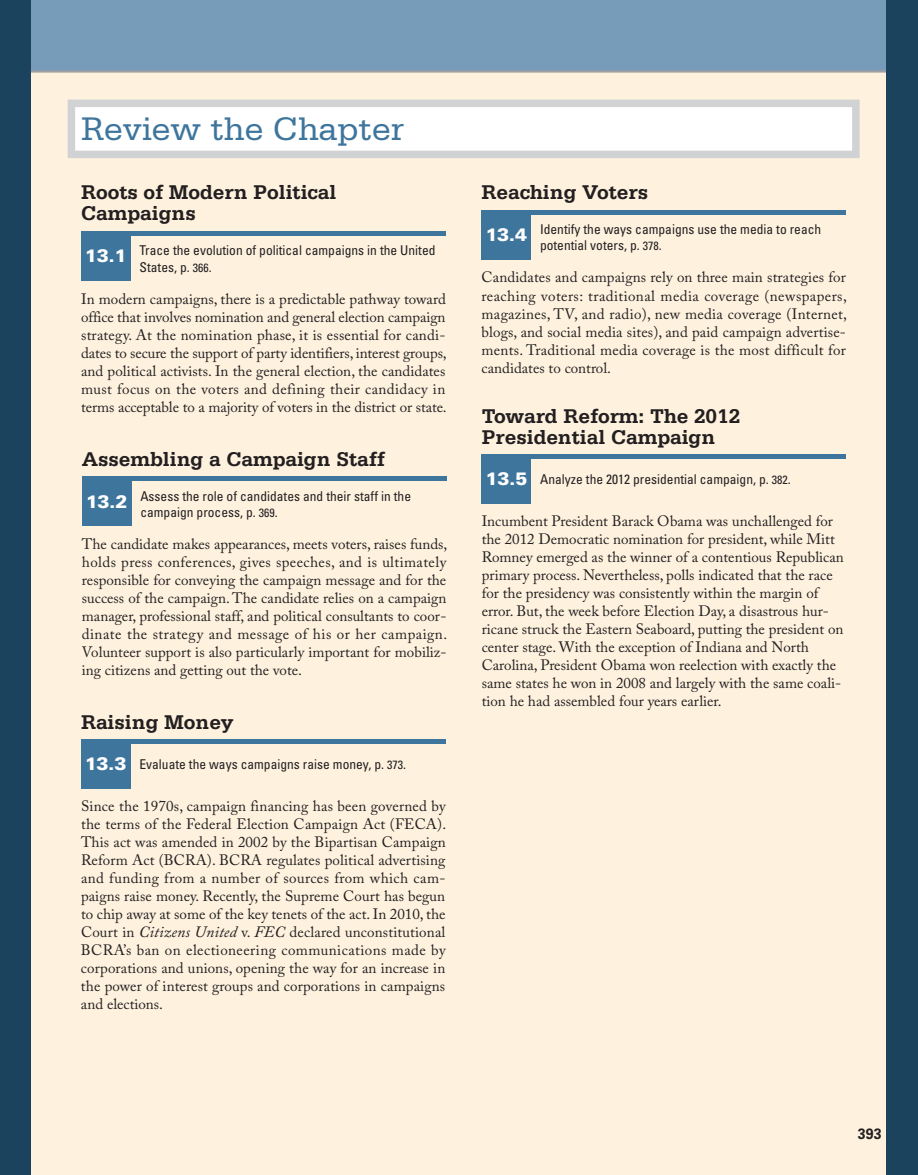
<style>
.page{position:relative;width:918px;height:1175px;background:#fff}
.page>*{position:absolute;margin:0;border:0;box-sizing:border-box;transform-origin:0 0}
.t1{font:34.5px "Serifa Std";letter-spacing:-.005em;color:#3e759c}
.t2{font:700 21px/21px "Serifa Std";letter-spacing:-.005em;color:#231f20}
.t3{font:900 18px "Univers LT Std";color:#fff}
.t4{font:15px/18px "Adobe Caslon Pro";color:#231f20;text-align:justify}
.t5{font:700 15px "Univers LT Std";color:#231f20;scale:.95 1}
.t6{font:condensed 13.5px/16.5px "Univers LT Std";color:#231f20}
.s1{font-size:12px}
.s2{font-weight:900;font-stretch:normal;font-size:18px;color:#fff}
.s3{font-style:italic;font-size:15.75px}
</style>
<div class="page">
<div style="left:0;top:0;width:918px;height:1174px;background:#fef2df"></div>
<div style="left:81px;top:231px;width:365px;height:5px;background:#3e759c"></div>
<div style="left:81px;top:231px;width:50px;height:50px;background:#3e759c"></div>
<div style="left:82px;top:476px;width:364px;height:5px;background:#3e759c"></div>
<div style="left:82px;top:476px;width:49px;height:50px;background:#3e759c"></div>
<div style="left:68px;top:100px;width:792px;height:58px;background:#fff;border:8px solid #d1d2d4"></div>
<div style="left:0;top:0;width:918px;height:70px;background:#779cba"></div>
<hr style="left:0;top:70px;width:918px;height:3px;background:#9d9fa2">
<div style="left:886px;top:0;width:32px;height:1174px;background:#1b435d"></div>
<div style="left:0;top:0;width:32px;height:1174px;background:#1b435d"></div>
<hr style="left:81px;top:739px;width:365px;height:4px;background:#3e759c">
<div style="left:81px;top:739px;width:49px;height:49px;background:#3e759c"></div>
<hr style="left:482px;top:210px;width:364px;height:4px;background:#3e759c">
<div style="left:482px;top:210px;width:49px;height:49px;background:#3e759c"></div>
<hr style="left:482px;top:454px;width:364px;height:4px;background:#3e759c">
<div style="left:482px;top:454px;width:49px;height:49px;background:#3e759c"></div>
<h1 class="t1" style="left:81px;top:110px;width:325px">Review the Chapter</h1>
<h2 class="t2" style="left:81px;top:182px;width:257px">Roots of Modern Political<br>Campaigns</h2>
<p class="t3" style="left:85px;top:245px;width:43px">13.1</p>
<p class="t6" style="left:140px;top:242px;width:297px">Trace the evolution of political campaigns in the United<br>States, p. <span class="s1">366</span>.</p>
<p class="t4" style="left:81px;top:290px;width:367px">In modern campaigns, there is a predictable pathway toward office that involves nomination and general election campaign strategy. At the nomination phase, it is essential for candi&shy;dates to secure the support of party identifiers, interest groups, and political activists. In the general election, the candidates must focus on the voters and defining their candidacy in terms acceptable to a majority of voters in the district or state.</p>
<h2 class="t2" style="left:82px;top:448px;width:305px">Assembling a Campaign Staff</h2>
<p class="t6" style="left:140px;top:487px;width:272px">Assess the role of candidates and their staff in the campaign process, p. <span class="s1">369</span>.</p>
<p class="t3" style="left:86px;top:490px;width:43px">13.2</p>
<p class="t4" style="left:82px;top:534px;width:367px">The candidate makes appearances, meets voters, raises funds, holds press conferences, gives speeches, and is ultimately responsible for conveying the campaign message and for the success of the campaign. The candidate relies on a campaign manager, professional staff, and political consultants to coor&shy;dinate the strategy and message of his or her campaign.<br>Volunteer support is also particularly important for mobiliz&shy;ing citizens and getting out the vote.</p>
<h2 class="t2" style="left:81px;top:711px;width:154px">Raising Money</h2>
<p class="t6" style="left:85px;top:756px;width:323px"><span class="s2">13.3</span> Evaluate the ways campaigns raise money, p. <span class="s1">373</span>.</p>
<p class="t4" style="left:81px;top:797px;width:367px">Since the 1970s, campaign financing has been governed by the terms of the Federal Election Campaign Act (FECA).<br>This act was amended in 2002 by the Bipartisan Campaign Reform Act (BCRA). BCRA regulates political advertising and funding from a number of sources from which cam&shy;paigns raise money. Recently, the Supreme Court has begun to chip away at some of the key tenets of the act. In 2010, the Court in <span class="s3">Citizens United</span> v. <span class="s3">FEC</span> declared unconstitutional BCRA’s ban on electioneering communications made by corporations and unions, opening the way for an increase in the power of interest groups and corporations in campaigns and elections.</p>
<h2 class="t2" style="left:482px;top:182px;width:168px">Reaching Voters</h2>
<p class="t6" style="left:540px;top:221px;width:283px">Identify the ways campaigns use the media to reach potential voters, p. <span class="s1">378</span>.</p>
<p class="t3" style="left:486px;top:223px;width:43px">13.4</p>
<p class="t4" style="left:482px;top:268px;width:367px">Candidates and campaigns rely on three main strategies for reaching voters: traditional media coverage (newspapers, magazines, TV, and radio), new media coverage (Internet, blogs, and social media sites), and paid campaign advertise&shy;ments. Traditional media coverage is the most difficult for candidates to control.</p>
<h2 class="t2" style="left:482px;top:405px;width:260px">Toward Reform: The 2012<br>Presidential Campaign</h2>
<p class="t6" style="left:486px;top:470px;width:307px"><span class="s2">13.5</span> Analyze the 2012 presidential campaign, p. <span class="s1">382</span>.</p>
<p class="t4" style="left:482px;top:511px;width:364px;text-align:left">Incumbent President Barack Obama was unchallenged for the 2012 Democratic nomination for president, while Mitt Romney emerged as the winner of a contentious Republican primary process. Nevertheless, polls indicated that the race for the presidency was consistently within the margin of error. But, the week before Election Day, a disastrous hur&shy;ricane struck the Eastern Seaboard, putting the president on center stage. With the exception of Indiana and North Carolina, President Obama won reelection with exactly the same states he won in 2008 and largely with the same coali&shy;tion he had assembled four years earlier.</p>
<p class="t5" style="left:858px;top:1124px;width:27px">393</p>
</div>
